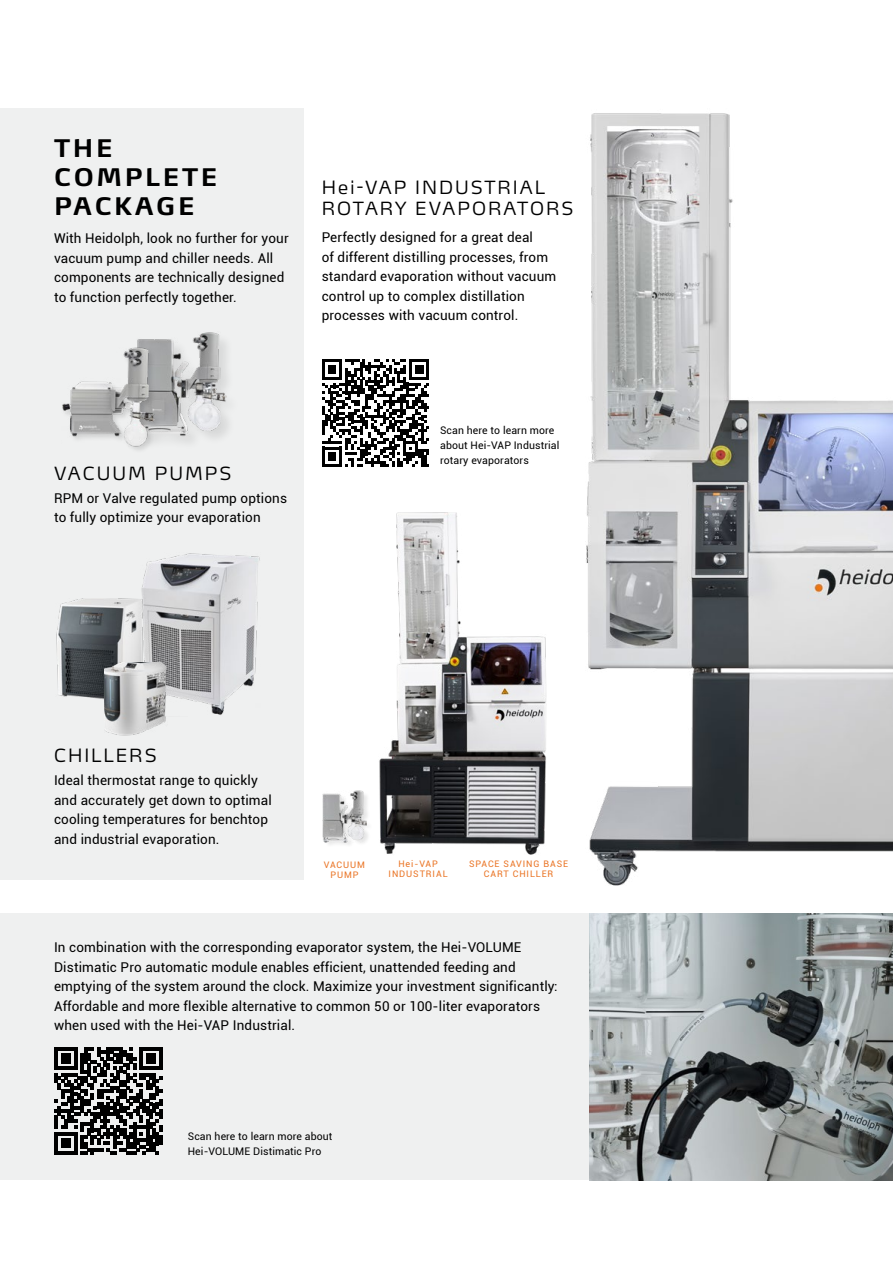
<style>
.page{position:relative;width:893px;height:1263px;background:#fff}
.page>*{position:absolute;margin:0;border:0;box-sizing:border-box;transform-origin:0 0}
.t1{font:700 24px/28.8px "Max OT";letter-spacing:.11em;color:#000}
.t2{font:300 18px/21.6px "Max OT";letter-spacing:.11em;color:#000}
.t3{font:13.5px/19.5px "Roboto";letter-spacing:.01em;color:#000}
.t4{font:10.5px/15px "Roboto";letter-spacing:.01em;color:#000}
.t5{font:9px/10.8px "Roboto";letter-spacing:.1em;color:#ea7424;text-align:center}
</style>
<div class="page">
<div style="left:0;top:914px;width:893px;height:266px;background:#eff0f0"></div>
<svg style="left:54px;top:1047px;width:108px;height:108px"></svg>
<svg style="left:322px;top:359px;width:107px;height:108px"></svg>
<div style="left:0;top:108px;width:304px;height:772px;background:#eff0f0"></div>
<img style="left:56px;top:598px;width:85px;height:102px">
<img style="left:141px;top:553px;width:119px;height:162px">
<img style="left:104px;top:662px;width:63px;height:74px">
<img style="left:586px;top:113px;width:307px;height:773px">
<img style="left:589px;top:914px;width:304px;height:266px">
<img style="left:379px;top:512px;width:168px;height:343px">
<img style="left:137px;top:332px;width:89px;height:105px">
<div style="left:324px;top:792px;width:49px;height:56px;background:#000;opacity:.1"></div>
<img style="left:323px;top:791px;width:44px;height:51px">
<div style="left:61px;top:347px;width:101px;height:106px;background:#000;opacity:.13"></div>
<img style="left:61px;top:348px;width:94px;height:98px">
<h1 class="t1" style="left:54px;top:134px;width:165px">THE<br>COMPLETE<br>PACKAGE</h1>
<h2 class="t2" style="left:322px;top:176px;width:253px">Hei-VAP INDUSTRIAL<br>ROTARY EVAPORATORS</h2>
<p class="t3" style="left:54px;top:228px;width:236px">With Heidolph, look no further for your vacuum pump and chiller needs. All components are technically designed to function perfectly together.</p>
<p class="t3" style="left:322px;top:227px;width:236px">Perfectly designed for a great deal<br>of different distilling processes, from standard evaporation without vacuum control up to complex distillation processes with vacuum control.</p>
<h2 class="t2" style="left:54px;top:462px;width:179px">VACUUM PUMPS</h2>
<p class="t3" style="left:54px;top:488px;width:235px">RPM or Valve regulated pump options to fully optimize your evaporation</p>
<p class="t4" style="left:440px;top:422px;width:121px">Scan here to learn more about Hei-VAP Industrial rotary evaporators</p>
<h2 class="t2" style="left:54px;top:744px;width:104px">CHILLERS</h2>
<p class="t3" style="left:54px;top:770px;width:219px">Ideal thermostat range to quickly and accurately get down to optimal cooling temperatures for benchtop and industrial evaporation.</p>
<p class="t5" style="left:324px;top:858px;width:43px">VACUUM<br>PUMP</p>
<p class="t5" style="left:389px;top:858px;width:61px">Hei-VAP<br>INDUSTRIAL</p>
<p class="t5" style="left:469px;top:858px;width:101px">SPACE SAVING BASE<br>CART CHILLER</p>
<p class="t3" style="left:54px;top:937px;width:505px">In combination with the corresponding evaporator system, the Hei-VOLUME Distimatic Pro automatic module enables efficient, unattended feeding and emptying of the system around the clock. Maximize your investment significantly:<br>Affordable and more flexible alternative to common 50 or 100-liter evaporators when used with the Hei-VAP Industrial.</p>
<p class="t4" style="left:188px;top:1128px;width:146px">Scan here to learn more about<br>Hei-VOLUME Distimatic Pro</p>
</div>
